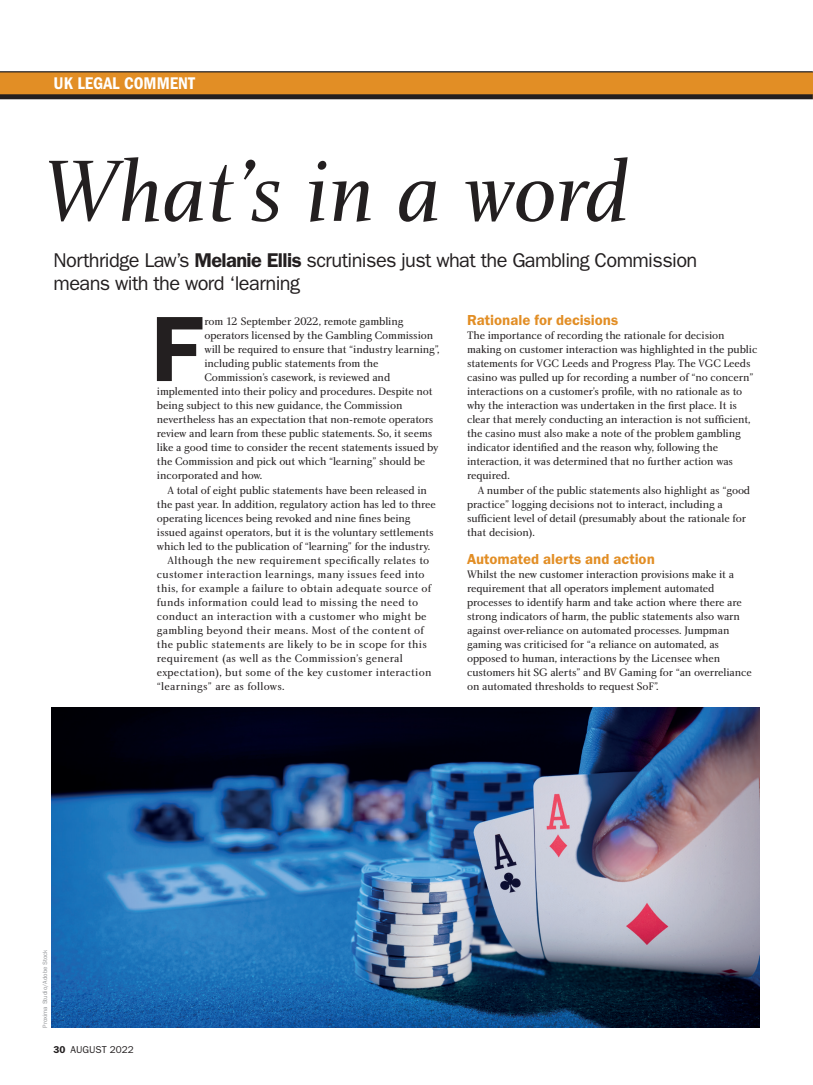
<style>
.page{position:relative;width:813px;height:1085px;background:#fff}
.page>*{position:absolute;margin:0;border:0;box-sizing:border-box;transform-origin:0 0}
.t1{font:600 93.25px "ITC Franklin Gothic Std";color:#231f20}
.t2{font:90px "Charlotte Book Italic Plain";color:#231f20}
.t3{font:20px/23.8px "ITC Franklin Gothic Std";letter-spacing:-.03em;color:#231f20}
.t4{font:17.5px "ITC Franklin Gothic Std Dm Cd";color:#fff}
.t5{font:15px "Franklin Gothic URW Dem";color:#e28e25}
.t6{font:11.25px/14px "Charlotte Book Plain";letter-spacing:-.01em;color:#231f20}
.t7{font:11.25px "Charlotte Book Plain";letter-spacing:.02em;color:#231f20}
.t8{font:10px "ITC Franklin Gothic Std";color:#231f20}
.t9{font:6.25px "ITC Franklin Gothic Std";color:#939598}
.s1{font-weight:600}
</style>
<div class="page">
<div style="left:0;top:72px;width:812px;height:27px;background:#e28e25"></div>
<hr style="left:0;top:71px;width:812px;height:1px;background:#231f20">
<div style="left:0;top:94px;width:812px;height:5px;background:#231f20"></div>
<svg style="left:812px;top:71px;width:1px;height:28px"></svg>
<img style="left:51px;top:707px;width:708px;height:321px">
<h3 class="t4" style="left:53px;top:74px;width:143px">UK LEGAL COMMENT</h3>
<h2 class="t2" style="left:43px;top:137px;width:587px">What’s in a word</h2>
<h3 class="t3" style="left:53px;top:248px;width:645px">Northridge Law’s <span class="s1">Melanie Ellis</span> scrutinises just what the Gambling Commission means with the word ‘learning</h3>
<h1 class="t1" style="left:151px;top:294px;width:52px">F</h1>
<p class="t6" style="left:204px;top:314px;width:200px">rom 12 September 2022, remote gambling</p>
<p class="t6" style="left:204px;top:328px;width:230px">operators licensed by the Gambling Commission</p>
<p class="t6" style="left:204px;top:342px;width:236px">will be required to ensure that “industry learning”,</p>
<p class="t6" style="left:204px;top:356px;width:175px">including public statements from the</p>
<p class="t6" style="left:204px;top:370px;width:187px">Commission’s casework, is reviewed and</p>
<p class="t6" style="left:157px;top:384px;width:277px">implemented into their policy and procedures. Despite not</p>
<p class="t6" style="left:157px;top:398px;width:247px">being subject to this new guidance, the Commission</p>
<p class="t6" style="left:157px;top:412px;width:278px">nevertheless has an expectation that non-remote operators</p>
<p class="t6" style="left:157px;top:426px;width:277px">review and learn from these public statements. So, it seems</p>
<p class="t6" style="left:157px;top:440px;width:283px">like a good time to consider the recent statements issued by</p>
<p class="t6" style="left:157px;top:455px;width:270px">the Commission and pick out which “learning” should be</p>
<p class="t6" style="left:157px;top:469px;width:107px">incorporated and how.</p>
<p class="t6" style="left:167px;top:483px;width:261px">A total of eight public statements have been released in</p>
<p class="t6" style="left:157px;top:497px;width:280px">the past year. In addition, regulatory action has led to three</p>
<p class="t6" style="left:157px;top:511px;width:255px">operating licences being revoked and nine fines being</p>
<p class="t6" style="left:157px;top:525px;width:278px">issued against operators, but it is the voluntary settlements</p>
<p class="t6" style="left:157px;top:539px;width:274px">which led to the publication of “learning” for the industry.</p>
<p class="t7" style="left:167px;top:553px;width:263px">Although the new requirement specifically relates to</p>
<p class="t7" style="left:157px;top:567px;width:269px">customer interaction learnings, many issues feed into</p>
<p class="t7" style="left:157px;top:581px;width:275px">this, for example a failure to obtain adequate source of</p>
<p class="t7" style="left:157px;top:596px;width:262px">funds information could lead to missing the need to</p>
<p class="t7" style="left:157px;top:610px;width:271px">conduct an interaction with a customer who might be</p>
<p class="t7" style="left:157px;top:624px;width:268px">gambling beyond their means. Most of the content of</p>
<p class="t7" style="left:157px;top:638px;width:271px">the public statements are likely to be in scope for this</p>
<p class="t7" style="left:157px;top:652px;width:247px">requirement (as well as the Commission’s general</p>
<p class="t7" style="left:157px;top:666px;width:276px">expectation), but some of the key customer interaction</p>
<p class="t7" style="left:157px;top:680px;width:129px">“learnings” are as follows.</p>
<h3 class="t5" style="left:467px;top:311px;width:153px">Rationale for decisions</h3>
<p class="t6" style="left:467px;top:328px;width:292px">The importance of recording the rationale for decision making on customer interaction was highlighted in the public statements for VGC Leeds and Progress Play. The VGC Leeds casino was pulled up for recording a number of “no concern” interactions on a customer’s profile, with no rationale as to why the interaction was undertaken in the first place. It is clear that merely conducting an interaction is not sufficient, the casino must also make a note of the problem gambling indicator identified and the reason why, following the interaction, it was determined that no further action was required.</p>
<p class="t6" style="left:467px;top:483px;width:284px;text-indent:11px">A number of the public statements also highlight as “good practice” logging decisions not to interact, including a sufficient level of detail (presumably about the rationale for that decision).</p>
<h3 class="t5" style="left:467px;top:550px;width:189px">Automated alerts and action</h3>
<p class="t6" style="left:467px;top:567px;width:286px">Whilst the new customer interaction provisions make it a requirement that all operators implement automated processes to identify harm and take action where there are strong indicators of harm, the public statements also warn against over-reliance on automated processes. Jumpman gaming was criticised for “a reliance on automated, as opposed to human, interactions by the Licensee when customers hit SG alerts” and BV Gaming for “an overreliance on automated thresholds to request SoF”.</p>
<p class="t9" style="left:41px;top:1028px;width:80px;rotate:-90deg">Proxima Studio/Adobe Stock</p>
<p class="t8" style="left:53px;top:1043px;width:82px"><span class="s1">30</span> AUGUST 2022</p>
</div>
